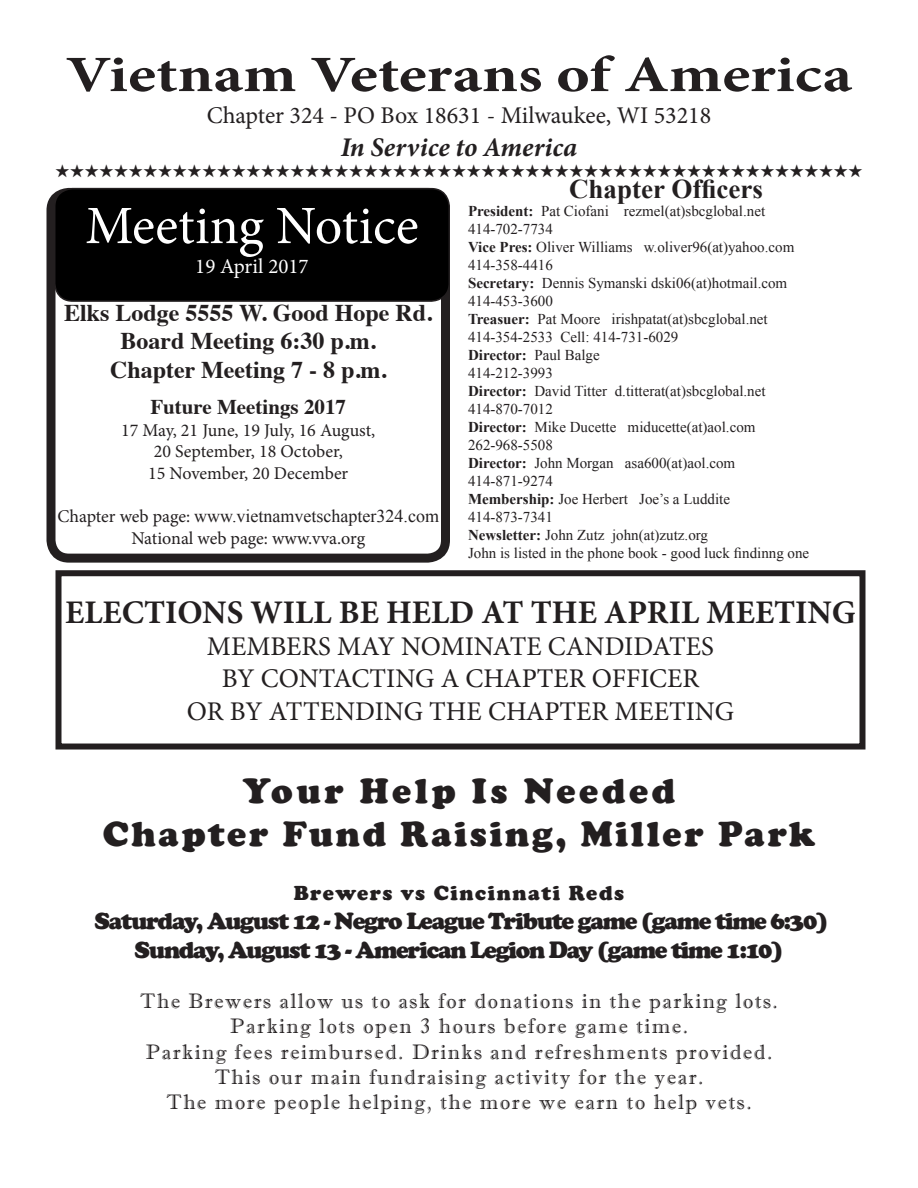
<style>
.page{position:relative;width:918px;height:1188px;background:#fff}
.page>*{position:absolute;margin:0;border:0;box-sizing:border-box;transform-origin:0 0}
.t1{font:54px "Minion Pro";color:#fff}
.t2{font:700 51px "Minion Pro";letter-spacing:-.005em;color:#231f20;scale:1.25 1}
.t3{font:900 36px "Cooper";letter-spacing:.075em;color:#231f20}
.t4{font:900 36px "Cooper";letter-spacing:.1em;color:#231f20}
.t5{font:700 33px "Minion Pro";color:#231f20}
.t6{font:27px "Minion Pro";color:#231f20}
.t7{font:italic 700 27px "Minion Pro";letter-spacing:.005em;color:#231f20}
.t8{font:700 27px "Times New Roman";color:#231f20}
.t9{font:900 24px "Cooper";letter-spacing:-.05em;color:#231f20}
.t10{font:700 24px "Times";color:#231f20}
.t11{font:24px "Minion Pro";color:#231f20}
.t12{font:21px "Imprint MT Shadow";letter-spacing:.075em;color:#231f20}
.t13{font:900 21px "Cooper";letter-spacing:.075em;color:#231f20}
.t14{font:700 21px "Times";color:#231f20}
.t15{font:21px "Minion Pro";color:#fff}
.t16{font:18px "Minion Pro";color:#231f20}
.t17{font:18px "Zapf Dingbats ITC";color:#231f20}
.t18{font:18px "Times New Roman";color:#231f20}
.t19{font:15px "Times New Roman";color:#231f20}
.t20{font:700 15px "Times New Roman";color:#231f20}
.s1{font-weight:700}
.s2{font-weight:400}
.s3{font-family:"Minion Pro"}
</style>
<div class="page">
<div style="left:46px;top:188px;width:404px;height:375px;border:9px solid #231f20;border-radius:18px"></div>
<div style="left:55px;top:189px;width:394px;height:112px;background:#000;border-radius:18px"></div>
<div style="left:54px;top:188px;width:396px;height:114px;border:2px solid #231f20;border-radius:18px"></div>
<div style="left:56px;top:570px;width:810px;height:180px;border:6px solid #231f20"></div>
<p class="t2" style="left:66px;top:39px;width:631px">Vietnam Veterans of America</p>
<p class="t11" style="left:207px;top:100px;width:506px">Chapter 324 - PO Box 18631 - Milwaukee, WI 53218</p>
<p class="t7" style="left:341px;top:128px;width:238px">In Service to America</p>
<p class="t17" style="left:55px;top:163px;width:809px">★★★★★★★★★★★★★★★★★★★★★★★★★★★★★★★★★★★★★★★★★★★★★★★★★★★★★★★</p>
<p class="t8" style="left:569px;top:170px;width:195px">Chapter Officers</p>
<p class="t19" style="left:468px;top:200px;width:299px"><span class="s1">President:</span> Pat Ciofani rezmel(at)sbcglobal.net</p>
<p class="t19" style="left:468px;top:218px;width:86px">414-702-7734</p>
<p class="t19" style="left:468px;top:236px;width:328px"><span class="s1">Vice Pres:</span> Oliver Williams w.oliver96(at)yahoo.com</p>
<p class="t19" style="left:468px;top:254px;width:86px">414-358-4416</p>
<p class="t19" style="left:468px;top:272px;width:321px"><span class="s1">Secretary:</span> Dennis Symanski dski06(at)hotmail.com</p>
<p class="t19" style="left:468px;top:290px;width:86px">414-453-3600</p>
<p class="t19" style="left:468px;top:308px;width:301px"><span class="s1">Treasuer:</span> Pat Moore irishpatat(at)sbcglobal.net</p>
<p class="t19" style="left:468px;top:326px;width:212px">414-354-2533 Cell: 414-731-6029</p>
<p class="t20" style="left:468px;top:344px;width:133px">Director: <span class="s2">Paul Balge</span></p>
<p class="t19" style="left:468px;top:362px;width:86px">414-212-3993</p>
<p class="t19" style="left:468px;top:380px;width:299px"><span class="s1">Director:</span> David Titter d.titterat(at)sbcglobal.net</p>
<p class="t19" style="left:468px;top:398px;width:86px">414-870-7012</p>
<p class="t19" style="left:468px;top:416px;width:289px"><span class="s1">Director:</span> Mike Ducette miducette(at)aol.com</p>
<p class="t19" style="left:468px;top:434px;width:86px">262-968-5508</p>
<p class="t19" style="left:468px;top:452px;width:269px"><span class="s1">Director:</span> John Morgan asa600(at)aol.com</p>
<p class="t19" style="left:468px;top:470px;width:86px">414-871-9274</p>
<p class="t19" style="left:468px;top:488px;width:264px"><span class="s1">Membership:</span> Joe Herbert Joe’s a Luddite</p>
<p class="t19" style="left:468px;top:506px;width:86px">414-873-7341</p>
<p class="t19" style="left:468px;top:524px;width:242px"><span class="s1">Newsletter:</span> John Zutz john(at)zutz.org</p>
<p class="t19" style="left:468px;top:542px;width:343px">John is listed in the phone book - good luck findinng one</p>
<p class="t1" style="left:85px;top:190px;width:335px">Meeting Notice</p>
<p class="t15" style="left:195px;top:252px;width:115px">19 April 2017</p>
<p class="t10" style="left:64px;top:289px;width:370px">Elks Lodge 5555 W. Good Hope Rd.</p>
<p class="t10" style="left:121px;top:318px;width:257px">Board Meeting 6:30 p.m.</p>
<p class="t10" style="left:110px;top:347px;width:278px">Chapter Meeting 7 - 8 p.m.</p>
<p class="t14" style="left:150px;top:387px;width:197px">Future Meetings 2017</p>
<p class="t16" style="left:121px;top:418px;width:256px">17 May, 21 June, 19 July, 16 August,</p>
<p class="t16" style="left:154px;top:440px;width:191px">20 September, 18 October,</p>
<p class="t16" style="left:148px;top:461px;width:202px">15 November, 20 December</p>
<p class="t18" style="left:58px;top:504px;width:383px"><span class="s3">Chapter web page:</span> www.vietnamvetschapter324.com</p>
<p class="t16" style="left:131px;top:526px;width:235px">National web page: www.vva.org</p>
<p class="t5" style="left:65px;top:589px;width:792px">ELECTIONS WILL BE HELD AT THE APRIL MEETING</p>
<p class="t6" style="left:207px;top:628px;width:509px">MEMBERS MAY NOMINATE CANDIDATES</p>
<p class="t6" style="left:222px;top:661px;width:479px">BY CONTACTING A CHAPTER OFFICER</p>
<p class="t6" style="left:187px;top:693px;width:549px">OR BY ATTENDING THE CHAPTER MEETING</p>
<p class="t4" style="left:243px;top:770px;width:434px">Your Help Is Needed</p>
<p class="t3" style="left:103px;top:813px;width:714px">Chapter Fund Raising, Miller Park</p>
<p class="t13" style="left:294px;top:881px;width:332px">Brewers vs Cincinnati Reds</p>
<p class="t9" style="left:95px;top:907px;width:735px">Saturday, August 12 - Negro League Tribute game (game time 6:30)</p>
<p class="t9" style="left:135px;top:936px;width:650px">Sunday, August 13 - American Legion Day (game time 1:10)</p>
<p class="t12" style="left:140px;top:989px;width:639px">The Brewers allow us to ask for donations in the parking lots.</p>
<p class="t12" style="left:230px;top:1014px;width:459px">Parking lots open 3 hours before game time.</p>
<p class="t12" style="left:146px;top:1039px;width:628px">Parking fees reimbursed. Drinks and refreshments provided.</p>
<p class="t12" style="left:215px;top:1064px;width:490px">This our main fundraising activity for the year.</p>
<p class="t12" style="left:166px;top:1089px;width:586px">The more people helping, the more we earn to help vets.</p>
</div>
